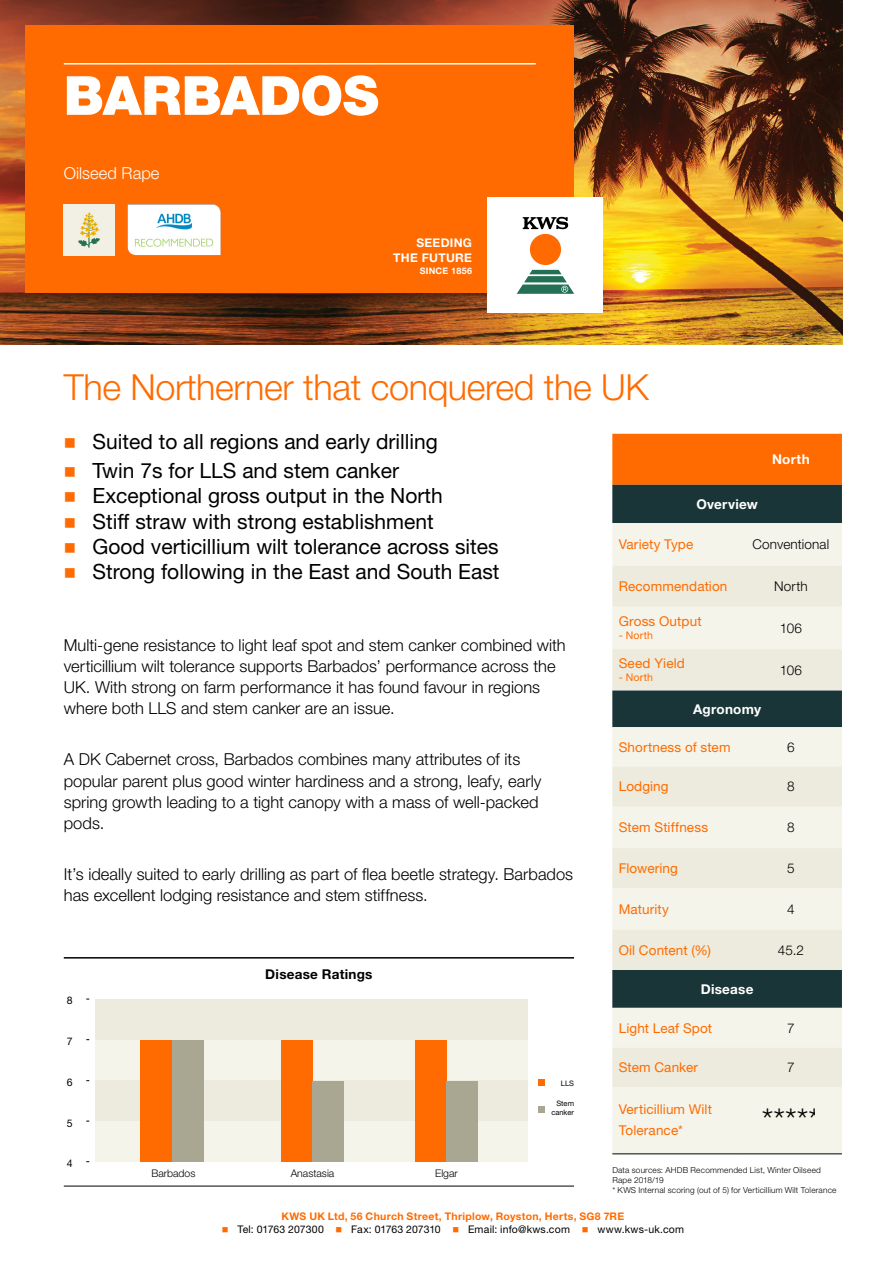
<style>
.page{position:relative;width:893px;height:1263px;background:#fff}
.page>*{position:absolute;margin:0;border:0;box-sizing:border-box;transform-origin:0 0}
.t1{font:900 54px "Helvetica Neue LT Std";letter-spacing:-.01em;color:#fff}
.t2{font:300 36px "Helvetica Neue LT Std";letter-spacing:-.01em;color:#ff6b00}
.t3{font:300 33px "Helvetica Neue LT Std";color:#000}
.t4{font:21px "Helvetica Neue LT Std";color:#000}
.t5{font:300 16.5px/21.3px "Helvetica Neue LT Std";color:#000}
.t6{font:300 16.5px "Helvetica Neue LT Std";letter-spacing:.005em;color:#fff}
.t7{font:13.5px/21.3px "Helvetica Neue LT Std";letter-spacing:.01em;color:#ff6b00}
.t8{font:300 13.5px "Helvetica Neue LT Std";letter-spacing:.01em;color:#000}
.t9{font:700 13.5px "Helvetica Neue LT Std";letter-spacing:.02em;color:#fff}
.t10{font:700 13.5px "Helvetica Neue LT Std";letter-spacing:.02em;color:#000}
.t11{font:700 12px/15px "Helvetica Neue LT Std";letter-spacing:.025em;color:#fff;text-align:right}
.t12{font:10.5px "Helvetica Neue LT Std";letter-spacing:.015em;color:#000}
.t13{font:700 10.5px "Helvetica Neue LT Std";letter-spacing:.025em;color:#ff6b00}
.t14{font:300 10.5px "Helvetica Neue LT Std";color:#000}
.t15{font:10.5px "Helvetica Neue LT Std";letter-spacing:.02em;color:#ff6b00}
.t16{font:700 9px "Helvetica Neue LT Std";letter-spacing:.025em;color:#fff}
.t17{font:300 8.25px/10.4px "Helvetica Neue LT Std";letter-spacing:.025em;color:#000}
.t18{font:7.5px/9px "Helvetica Neue LT Std";color:#000;text-align:right}
.s1{color:#ff6b00}
</style>
<div class="page">
<img style="left:0;top:0;width:842px;height:344px">
<div style="left:26px;top:26px;width:548px;height:267px;background:#ff6b00"></div>
<hr style="left:64px;top:63px;width:472px;height:2px;background:#fff">
<div style="left:612px;top:434px;width:230px;height:51px;background:#ff6b00"></div>
<div style="left:612px;top:485px;width:230px;height:38px;background:#1a3537"></div>
<div style="left:612px;top:523px;width:230px;height:630px;background:#f5f4eb"></div>
<svg style="left:612px;top:566px;width:230px;height:521px;background:#d2d4cb"></svg>
<hr style="left:612px;top:1153px;width:128px;height:1px;background:#000">
<hr style="left:740px;top:1153px;width:102px;height:1px;background:#000">
<hr style="left:64px;top:1186px;width:510px;height:1px;background:#000">
<hr style="left:64px;top:957px;width:510px;height:1px;background:#000">
<div style="left:95px;top:999px;width:433px;height:41px;background:#edebdd"></div>
<div style="left:95px;top:1040px;width:433px;height:40px;background:#f5f4eb"></div>
<div style="left:95px;top:1121px;width:433px;height:41px;background:#f5f4eb"></div>
<div style="left:95px;top:1080px;width:433px;height:41px;background:#edebdd"></div>
<div style="left:140px;top:1040px;width:32px;height:122px;background:#ff6b00"></div>
<div style="left:172px;top:1040px;width:32px;height:122px;background:#a9a791"></div>
<div style="left:281px;top:1040px;width:32px;height:122px;background:#ff6b00"></div>
<div style="left:415px;top:1040px;width:31px;height:122px;background:#ff6b00"></div>
<div style="left:313px;top:1081px;width:31px;height:81px;background:#a9a791"></div>
<div style="left:446px;top:1081px;width:32px;height:81px;background:#a9a791"></div>
<div style="left:538px;top:1079px;width:7px;height:7px;background:#ff6b00"></div>
<div style="left:538px;top:1106px;width:7px;height:7px;background:#a9a791"></div>
<div style="left:815px;top:1102px;width:16px;height:26px;background:#f5f4eb"></div>
<img style="left:128px;top:204px;width:93px;height:51px">
<img style="left:64px;top:204px;width:51px;height:51px">
<div style="left:488px;top:198px;width:115px;height:115px;background:#fff"></div>
<svg style="left:517px;top:270px;width:57px;height:24px"></svg>
<div style="left:530px;top:234px;width:31px;height:31px;background:#ff6b00;border-radius:50%"></div>
<svg style="left:523px;top:217px;width:45px;height:12px"></svg>
<h1 class="t1" style="left:64px;top:63px;width:316px">BARBADOS</h1>
<p class="t6" style="left:64px;top:163px;width:97px">Oilseed Rape</p>
<p class="t11" style="left:393px;top:235px;width:80px">SEEDING<br>THE FUTURE</p>
<p class="t16" style="left:420px;top:265px;width:54px">SINCE 1856</p>
<h2 class="t2" style="left:64px;top:365px;width:586px">The Northerner that conquered the UK</h2>
<p class="t4" style="left:64px;top:429px;width:376px"><span class="s1">■</span> Suited to all regions and early drilling</p>
<p class="t4" style="left:64px;top:458px;width:337px"><span class="s1">■</span> Twin 7s for LLS and stem canker</p>
<p class="t4" style="left:64px;top:483px;width:380px"><span class="s1">■</span> Exceptional gross output in the North</p>
<p class="t4" style="left:64px;top:509px;width:371px"><span class="s1">■</span> Stiff straw with strong establishment</p>
<p class="t4" style="left:64px;top:534px;width:436px"><span class="s1">■</span> Good verticillium wilt tolerance across sites</p>
<p class="t4" style="left:64px;top:559px;width:437px"><span class="s1">■</span> Strong following in the East and South East</p>
<p class="t5" style="left:64px;top:634px;width:504px">Multi-gene resistance to light leaf spot and stem canker combined with verticillium wilt tolerance supports Barbados’ performance across the UK. With strong on farm performance it has found favour in regions where both LLS and stem canker are an issue.</p>
<p class="t5" style="left:64px;top:748px;width:479px">A DK Cabernet cross, Barbados combines many attributes of its popular parent plus good winter hardiness and a strong, leafy, early spring growth leading to a tight canopy with a mass of well-packed pods.</p>
<p class="t5" style="left:64px;top:863px;width:511px">It’s ideally suited to early drilling as part of flea beetle strategy. Barbados has excellent lodging resistance and stem stiffness.</p>
<p class="t12" style="left:67px;top:994px;width:7px">8</p>
<p class="t12" style="left:67px;top:1035px;width:7px">7</p>
<p class="t12" style="left:67px;top:1076px;width:7px">6</p>
<p class="t12" style="left:67px;top:1116px;width:7px">5</p>
<p class="t12" style="left:67px;top:1157px;width:7px">4</p>
<p class="t10" style="left:265px;top:966px;width:109px">Disease Ratings</p>
<p class="t14" style="left:151px;top:1167px;width:46px">Barbados</p>
<p class="t14" style="left:291px;top:1167px;width:45px">Anastasia</p>
<p class="t14" style="left:435px;top:1167px;width:24px">Elgar</p>
<p class="t18" style="left:561px;top:1078px;width:15px">LLS</p>
<p class="t18" style="left:551px;top:1098px;width:24px">Stem canker</p>
<p class="t9" style="left:696px;top:496px;width:63px">Overview</p>
<p class="t9" style="left:772px;top:451px;width:39px">North</p>
<p class="t7" style="left:619px;top:533px;width:76px">Variety Type</p>
<p class="t8" style="left:753px;top:536px;width:78px">Conventional</p>
<p class="t7" style="left:619px;top:575px;width:110px">Recommendation</p>
<p class="t8" style="left:774px;top:578px;width:35px">North</p>
<p class="t7" style="left:619px;top:610px;width:84px">Gross Output</p>
<p class="t15" style="left:619px;top:629px;width:36px">- North</p>
<p class="t8" style="left:780px;top:620px;width:24px">106</p>
<p class="t7" style="left:619px;top:652px;width:68px">Seed Yield</p>
<p class="t15" style="left:619px;top:671px;width:36px">- North</p>
<p class="t8" style="left:780px;top:661px;width:24px">106</p>
<p class="t9" style="left:693px;top:700px;width:69px">Agronomy</p>
<p class="t7" style="left:619px;top:736px;width:113px">Shortness of stem</p>
<p class="t8" style="left:787px;top:739px;width:9px">6</p>
<p class="t7" style="left:619px;top:776px;width:51px">Lodging</p>
<p class="t8" style="left:787px;top:778px;width:9px">8</p>
<p class="t7" style="left:619px;top:817px;width:91px">Stem Stiffness</p>
<p class="t8" style="left:787px;top:819px;width:9px">8</p>
<p class="t7" style="left:619px;top:857px;width:61px">Flowering</p>
<p class="t8" style="left:787px;top:860px;width:9px">5</p>
<p class="t7" style="left:619px;top:898px;width:52px">Maturity</p>
<p class="t8" style="left:787px;top:901px;width:9px">4</p>
<p class="t7" style="left:619px;top:939px;width:94px">Oil Content (%)</p>
<p class="t8" style="left:778px;top:942px;width:28px">45.2</p>
<p class="t9" style="left:701px;top:980px;width:54px">Disease</p>
<p class="t7" style="left:619px;top:1017px;width:95px">Light Leaf Spot</p>
<p class="t8" style="left:787px;top:1019px;width:9px">7</p>
<p class="t7" style="left:619px;top:1057px;width:81px">Stem Canker</p>
<p class="t8" style="left:787px;top:1059px;width:9px">7</p>
<p class="t7" style="left:619px;top:1098px;width:95px">Verticillium Wilt<br>Tolerance*</p>
<h3 class="t3" style="left:762px;top:1100px;width:60px">*****</h3>
<p class="t17" style="left:612px;top:1164px;width:226px">Data sources: AHDB Recommended List, Winter Oilseed<br>Rape 2018/19<br>* KWS Internal scoring (out of 5) for Verticillium Wilt Tolerance</p>
<p class="t13" style="left:281px;top:1210px;width:344px">KWS UK Ltd, 56 Church Street, Thriplow, Royston, Herts, SG8 7RE</p>
<p class="t12" style="left:222px;top:1223px;width:464px"><span class="s1">■</span> Tel: 01763 207300 <span class="s1">■</span> Fax: 01763 207310 <span class="s1">■</span> Email: info@kws.com <span class="s1">■</span> www.kws-uk.com</p>
</div>
